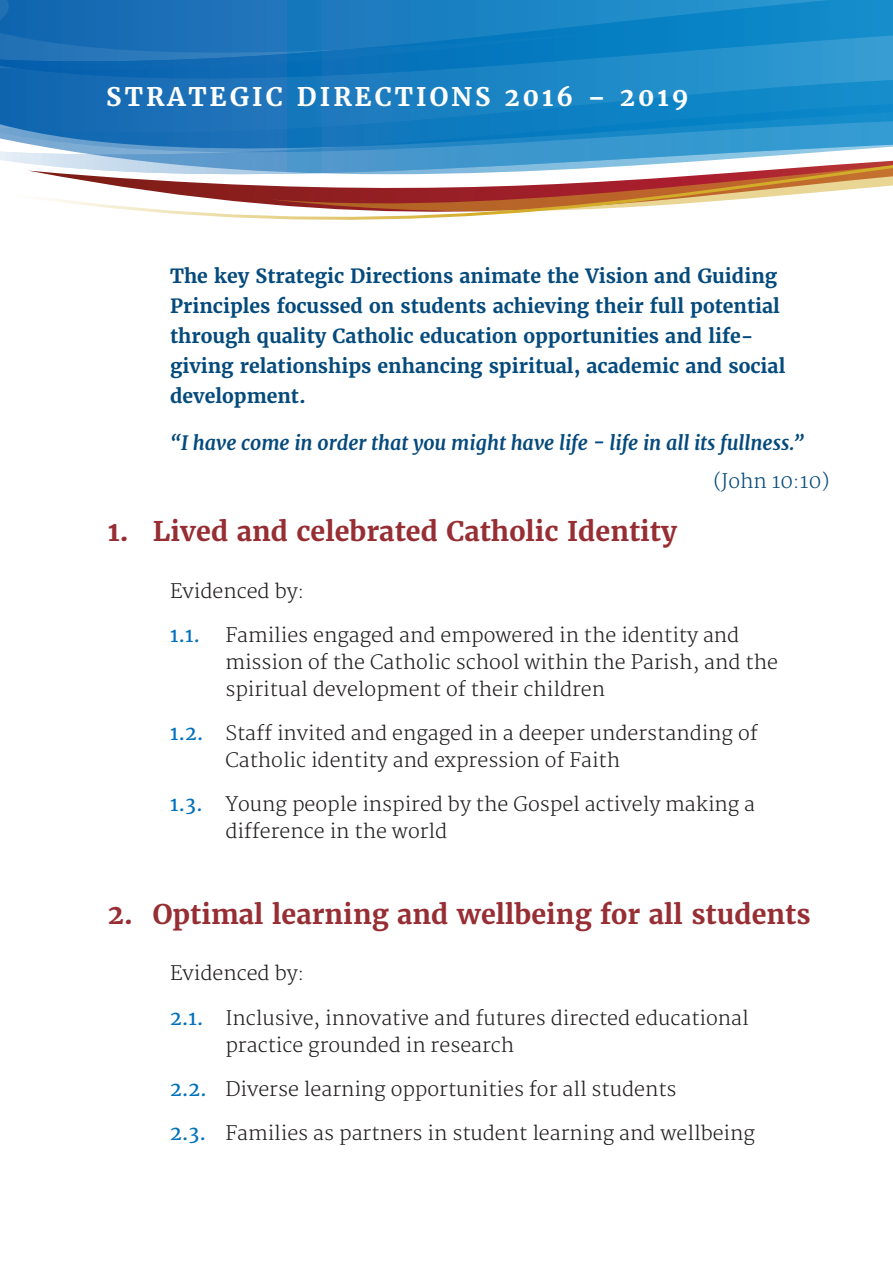
<style>
.page{position:relative;width:893px;height:1263px;background:#fff}
.page>*{position:absolute;margin:0;border:0;box-sizing:border-box;transform-origin:0 0}
.t1{font:700 27px "Merriweather";color:#962e33}
.t2{font:700 25.5px "Merriweather";letter-spacing:.12em;color:#fff}
.t3{font:300 19.5px/27px "Merriweather";color:#231f20}
.t4{font:700 19.5px/30px "Merriweather";color:#054a7c}
.t5{font:italic 700 19.5px "Merriweather";color:#054a7c}
.t6{font:300 19.5px "Merriweather";color:#054a7c}
.t7{font:19.5px "Merriweather";color:#0072bc}
.s1{font-weight:400;color:#0072bc}
</style>
<div class="page">
<svg style="left:3px;top:4px;width:890px;height:216px;background:#5191bd"></svg>
<h2 class="t2" style="left:106px;top:81px;width:584px">STRATEGIC DIRECTIONS 2016 – 2019</h2>
<p class="t4" style="left:170px;top:261px;width:617px">The key Strategic Directions animate the Vision and Guiding Principles focussed on students achieving their full potential through quality Catholic education opportunities and life&shy;giving relationships enhancing spiritual, academic and social development.</p>
<p class="t5" style="left:170px;top:431px;width:635px">“I have come in order that you might have life - life in all its fullness.”</p>
<p class="t6" style="left:714px;top:470px;width:117px">(John 10:10)</p>
<h1 class="t1" style="left:108px;top:514px;width:571px">1. Lived and celebrated Catholic Identity</h1>
<p class="t3" style="left:170px;top:578px;width:136px">Evidenced by:</p>
<p class="t7" style="left:170px;top:623px;width:32px">1.1.</p>
<p class="t3" style="left:225px;top:622px;width:554px">Families engaged and empowered in the identity and mission of the Catholic school within the Parish, and the spiritual development of their children</p>
<p class="t3" style="left:225px;top:720px;width:534px;text-indent:-55px"><span class="s1">1.2.</span> Staff invited and engaged in a deeper understanding of<br>Catholic identity and expression of Faith</p>
<p class="t3" style="left:225px;top:791px;width:531px;text-indent:-55px"><span class="s1">1.3.</span> Young people inspired by the Gospel actively making a difference in the world</p>
<h1 class="t1" style="left:108px;top:897px;width:704px">2. Optimal learning and wellbeing for all students</h1>
<p class="t3" style="left:170px;top:961px;width:136px">Evidenced by:</p>
<p class="t3" style="left:225px;top:1005px;width:525px;text-indent:-55px"><span class="s1">2.1.</span> Inclusive, innovative and futures directed educational practice grounded in research</p>
<p class="t3" style="left:170px;top:1076px;width:508px"><span class="s1">2.2.</span> Diverse learning opportunities for all students</p>
<p class="t3" style="left:170px;top:1120px;width:586px"><span class="s1">2.3.</span> Families as partners in student learning and wellbeing</p>
</div>
